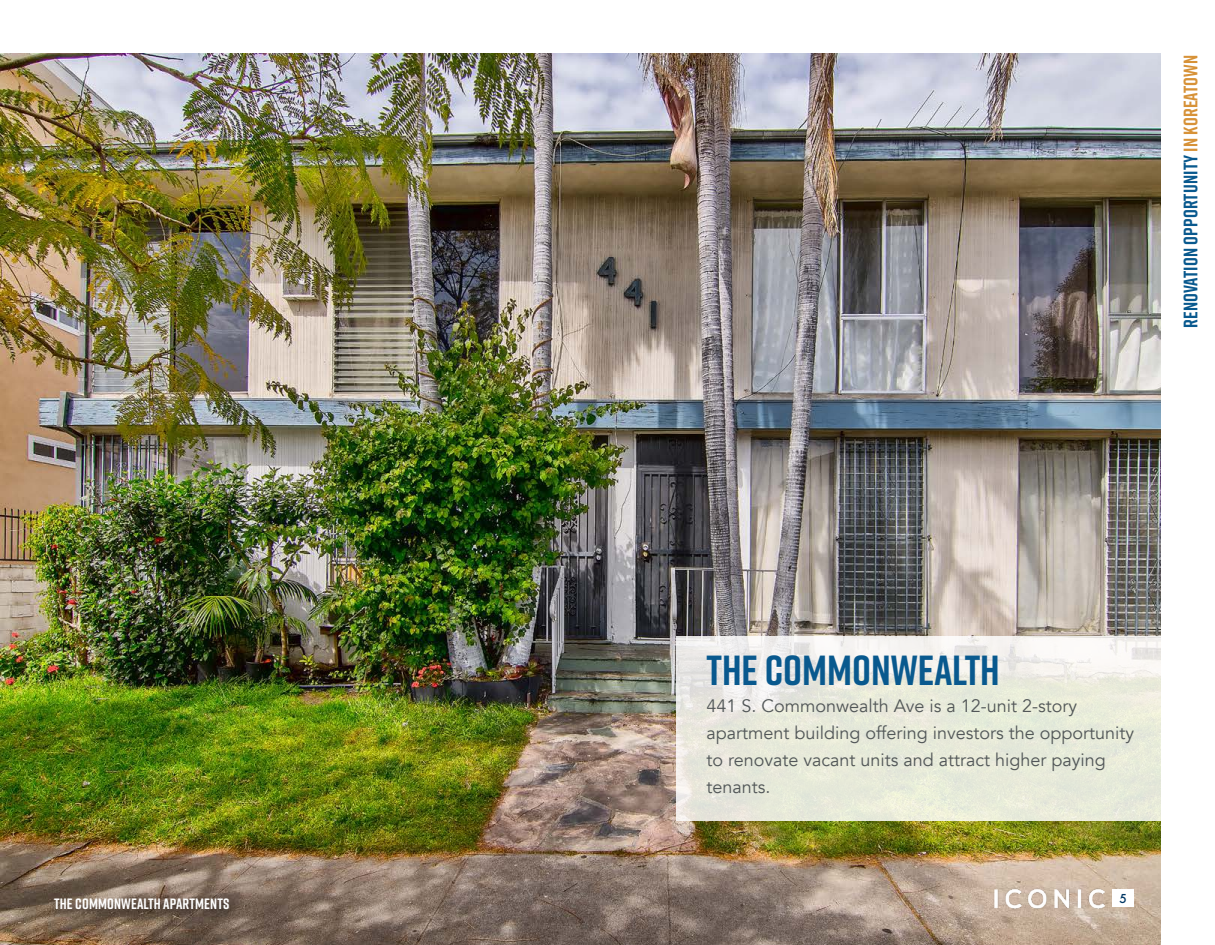
<style>
.page{position:relative;width:1215px;height:945px;background:#fff}
.page>*{position:absolute;margin:0;border:0;box-sizing:border-box;transform-origin:0 0}
.t1{font:700 42px "Rift";color:#09598e}
.t2{font:700 19.5px "Rift";letter-spacing:.01em;color:#09598e}
.t3{font:18px/27px "Avenir";color:#525758}
.t4{font:700 15px "Rift";letter-spacing:.01em;color:#fff}
.t5{font:500 12px "Futura";color:#003764}
.s1{color:#d79238}
</style>
<div class="page">
<img style="left:0;top:53px;width:1161px;height:892px">
<div style="left:1112px;top:890px;width:22px;height:18px;background:#fff"></div>
<div style="left:51px;top:895px;width:191px;height:27px;background:#000;opacity:.35"></div>
<img style="left:993px;top:886px;width:114px;height:23px">
<svg style="left:676px;top:637px;width:485px;height:184px;background:#eaebdf"></svg>
<p class="t4" style="left:54px;top:893px;width:177px">THE COMMONWEALTH APARTMENTS</p>
<p class="t2" style="left:1177px;top:328px;width:275px;rotate:-90deg">RENOVATION OPPORTUNITY <span class="s1">IN KOREATOWN</span></p>
<h1 class="t1" style="left:706px;top:640px;width:295px">THE COMMONWEALTH</h1>
<p class="t3" style="left:706px;top:693px;width:429px">441 S. Commonwealth Ave is a 12-unit 2-story apartment building offering investors the opportunity to renovate vacant units and attract higher paying tenants.</p>
<p class="t5" style="left:1119px;top:891px;width:9px">5</p>
</div>
